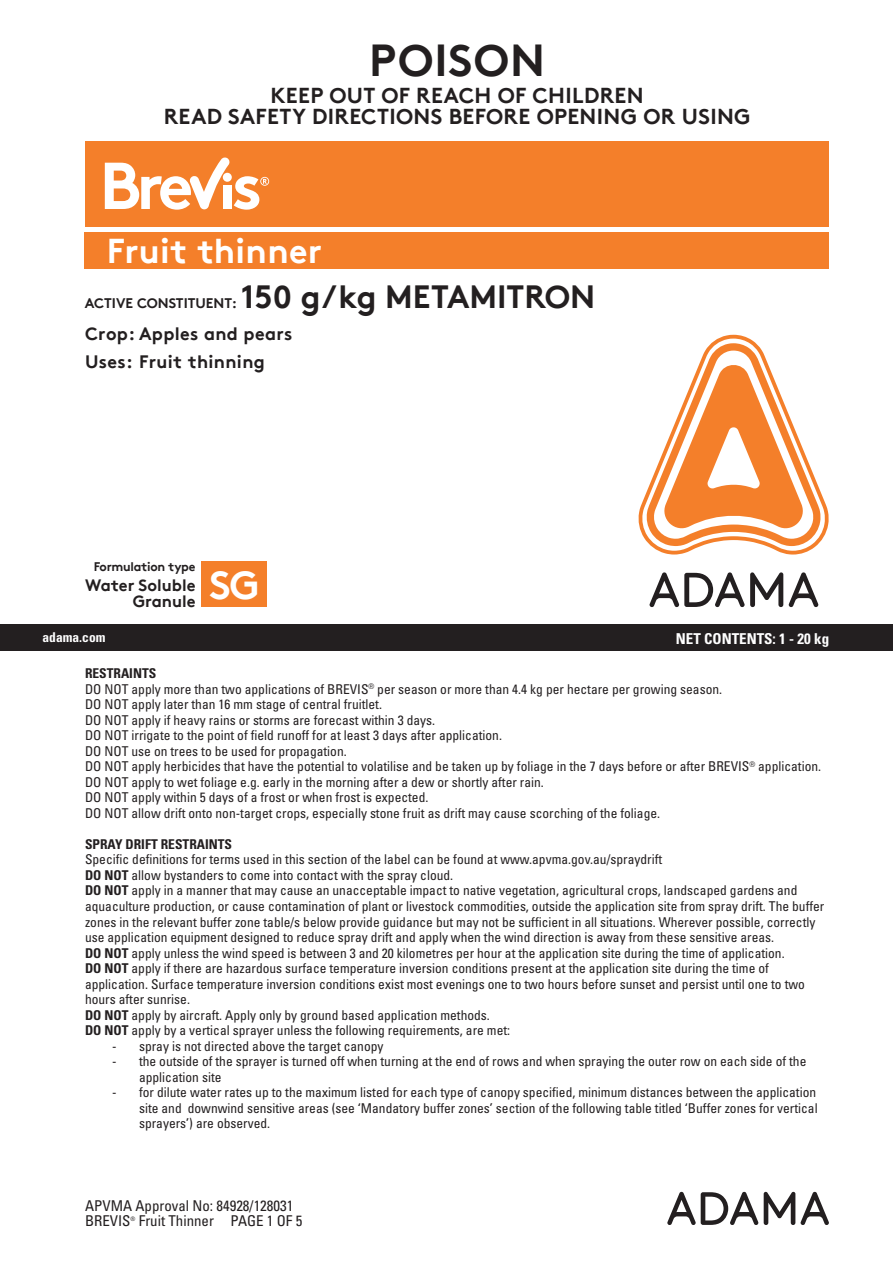
<style>
.page{position:relative;width:893px;height:1263px;background:#fff}
.page>*{position:absolute;margin:0;border:0;box-sizing:border-box;transform-origin:0 0}
.t1{font:700 44.85px "Brown TT";letter-spacing:.02em;color:#231f20}
.t2{font:700 39.75px "Brown TT";color:#fff}
.t3{font:700 34.5px "Brown TT";letter-spacing:.01em;color:#fff}
.t4{font:700 32.1px "Brown TT";color:#231f20}
.t5{font:700 21.6px/21px "Brown TT";letter-spacing:.015em;color:#231f20;text-align:center}
.t6{font:700 18px/28px "Brown TT";letter-spacing:.02em;color:#231f20}
.t7{font:700 16.5px/16.5px "Brown TT";color:#231f20;text-align:right}
.t8{font:700 condensed 15px "Univers";color:#fff}
.t9{font:condensed 14.85px/15.8px "Univers";color:#231f20}
.t10{font:700 13.95px "Brown TT";color:#231f20}
.t11{font:condensed 13.5px/15.5px "Univers";color:#231f20}
.t12{font:700 condensed 13.5px "Univers";color:#231f20}
.t13{font:700 condensed 13.5px "Univers";color:#fff}
.t14{font:700 12.45px "Brown TT";letter-spacing:-.02em;color:#231f20}
.t15{font:condensed 6.15px "Univers";color:#231f20}
.s1{font-weight:700}
</style>
<div class="page">
<svg style="left:667px;top:1192px;width:91px;height:33px"></svg>
<svg style="left:801px;top:1192px;width:28px;height:33px"></svg>
<svg style="left:764px;top:1192px;width:31px;height:33px"></svg>
<div style="left:85px;top:141px;width:744px;height:86px;background:#f47f2a"></div>
<div style="left:85px;top:233px;width:744px;height:36px;background:#f47f2a"></div>
<div style="left:0;top:625px;width:893px;height:26px;background:#231f20"></div>
<svg style="left:789px;top:572px;width:29px;height:35px"></svg>
<svg style="left:649px;top:572px;width:134px;height:35px"></svg>
<div style="left:202px;top:562px;width:65px;height:45px;background:#f47f2a"></div>
<svg style="left:638px;top:335px;width:191px;height:219px"></svg>
<svg style="left:105px;top:157px;width:164px;height:53px"></svg>
<h1 class="t1" style="left:369px;top:33px;width:177px">POISON</h1>
<h3 class="t5" style="left:164px;top:84px;width:588px">KEEP OUT OF REACH OF CHILDREN<br>READ SAFETY DIRECTIONS BEFORE OPENING OR USING</h3>
<h3 class="t3" style="left:107px;top:230px;width:216px">Fruit thinner</h3>
<h3 class="t4" style="left:241px;top:277px;width:356px">150 g/kg METAMITRON</h3>
<p class="t10" style="left:85px;top:294px;width:154px">ACTIVE CONSTITUENT:</p>
<h3 class="t6" style="left:85px;top:319px;width:209px">Crop: Apples and pears<br>Uses: Fruit thinning</h3>
<p class="t14" style="left:94px;top:559px;width:103px">Formulation type</p>
<p class="t7" style="left:85px;top:576px;width:112px">Water Soluble<br>Granule</p>
<h2 class="t2" style="left:209px;top:561px;width:52px">SG</h2>
<p class="t13" style="left:43px;top:628px;width:64px">adama.com</p>
<p class="t8" style="left:676px;top:630px;width:155px">NET CONTENTS: 1 - 20 kg</p>
<p class="t11" style="left:85px;top:665px;width:738px"><span class="s1">RESTRAINTS<br></span>DO NOT apply more than two applications of BREVIS<sup>®</sup> per season or more than 4.4 kg per hectare per growing season.<br>DO NOT apply later than 16 mm stage of central fruitlet.<br>DO NOT apply if heavy rains or storms are forecast within 3 days.<br>DO NOT irrigate to the point of field runoff for at least 3 days after application.<br>DO NOT use on trees to be used for propagation.<br>DO NOT apply herbicides that have the potential to volatilise and be taken up by foliage in the 7 days before or after BREVIS<sup>®</sup> application.<br>DO NOT apply to wet foliage e.g. early in the morning after a dew or shortly after rain.<br>DO NOT apply within 5 days of a frost or when frost is expected.<br>DO NOT allow drift onto non-target crops, especially stone fruit as drift may cause scorching of the foliage.</p>
<p class="t12" style="left:85px;top:836px;width:149px">SPRAY DRIFT RESTRAINTS</p>
<p class="t11" style="left:85px;top:851px;width:741px">Specific definitions for terms used in this section of the label can be found at www.apvma.gov.au/spraydrift<br><span class="s1">DO NOT</span> allow bystanders to come into contact with the spray cloud.<br><span class="s1">DO NOT</span> apply in a manner that may cause an unacceptable impact to native vegetation, agricultural crops, landscaped gardens and aquaculture production, or cause contamination of plant or livestock commodities, outside the application site from spray drift. The buffer zones in the relevant buffer zone table/s below provide guidance but may not be sufficient in all situations. Wherever possible, correctly use application equipment designed to reduce spray drift and apply when the wind direction is away from these sensitive areas.<br><span class="s1">DO NOT</span> apply unless the wind speed is between 3 and 20 kilometres per hour at the application site during the time of application.<br><span class="s1">DO NOT</span> apply if there are hazardous surface temperature inversion conditions present at the application site during the time of application. Surface temperature inversion conditions exist most evenings one to two hours before sunset and persist until one to two hours after sunrise.<br><span class="s1">DO NOT</span> apply by aircraft. Apply only by ground based application methods.<br><span class="s1">DO NOT</span> apply by a vertical sprayer unless the following requirements, are met:</p>
<p class="t11" style="left:112px;top:1038px;width:273px">- spray is not directed above the target canopy</p>
<p class="t11" style="left:139px;top:1053px;width:669px;text-indent:-27px">- the outside of the sprayer is turned off when turning at the end of rows and when spraying the outer row on each side of the application site</p>
<p class="t11" style="left:139px;top:1084px;width:680px;text-align:justify;text-indent:-27px">- for dilute water rates up to the maximum listed for each type of canopy specified, minimum distances between the application site and downwind sensitive areas (see ‘Mandatory buffer zones’ section of the following table titled ‘Buffer zones for vertical sprayers’) are observed.</p>
<p class="t9" style="left:85px;top:1197px;width:210px">APVMA Approval No: 84928/128031<br>BREVIS</p>
<p class="t15" style="left:131px;top:1215px;width:6px">®</p>
<p class="t9" style="left:139px;top:1213px;width:165px">Fruit Thinner PAGE 1 OF 5</p>
</div>
